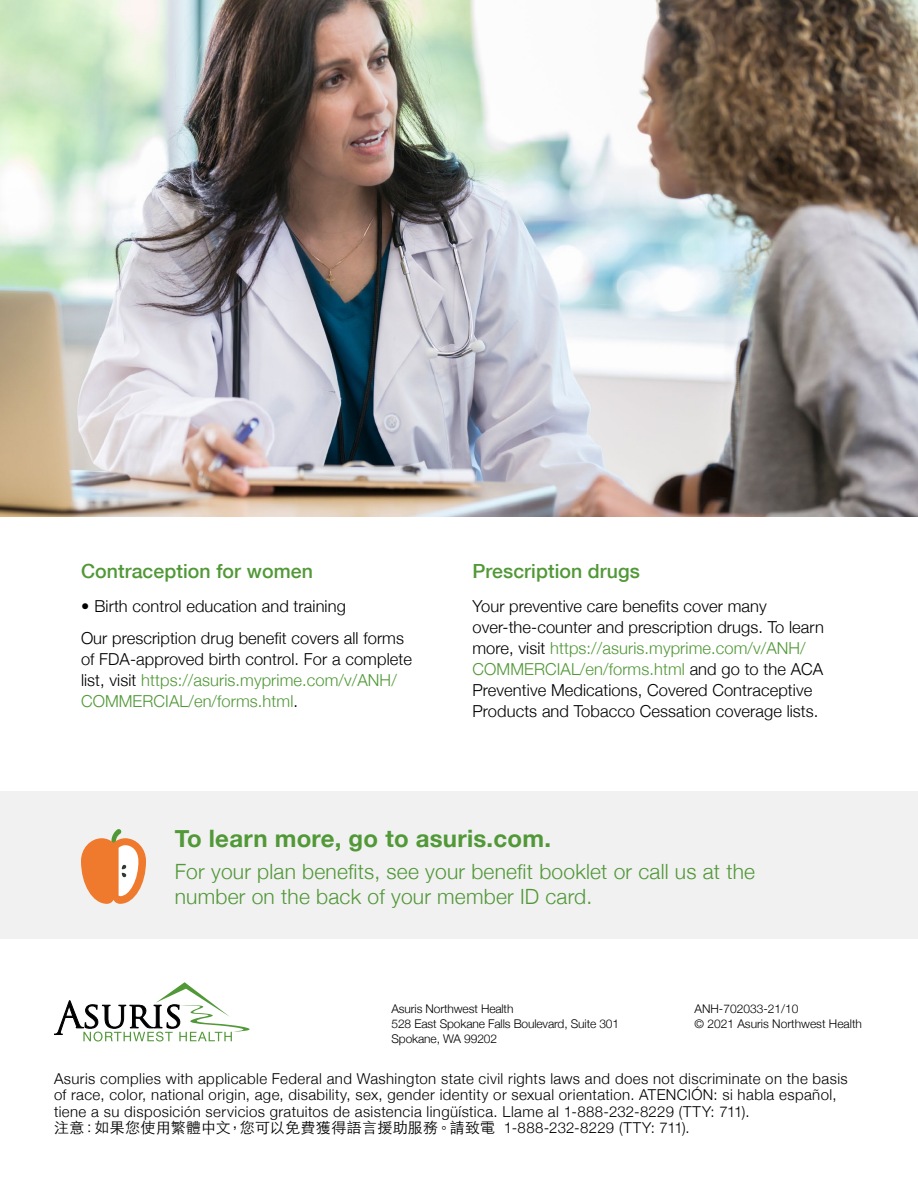
<style>
.page{position:relative;width:918px;height:1188px;background:#fff}
.page>*{position:absolute;margin:0;border:0;box-sizing:border-box;transform-origin:0 0}
.t1{font:700 24px "Helvetica Neue";letter-spacing:.01em;color:#519837}
.t2{font:300 21px/25.5px "Helvetica Neue";letter-spacing:.01em;color:#519837}
.t3{font:500 19.5px "Helvetica Neue";letter-spacing:.005em;color:#519837}
.t4{font:300 16.5px/21px "Helvetica Neue";letter-spacing:.005em;color:#000}
.t5{font:300 16.5px/21px "Helvetica Neue";letter-spacing:.005em;color:#519837}
.t6{font:300 15px/16.5px "Helvetica Neue";letter-spacing:.025em;color:#000}
.t7{font:300 15px "ST Heiti TC";letter-spacing:.02em;color:#000}
.t8{font:300 12px/15px "Helvetica Neue";letter-spacing:-.01em;color:#000}
.s1{color:#000}
.s2{color:#519837}
.s3{font-family:"Helvetica Neue"}
</style>
<div class="page">
<svg style="left:54px;top:982px;width:196px;height:60px"></svg>
<div style="left:0;top:792px;width:918px;height:147px;background:#f1f1f2"></div>
<svg style="left:81px;top:829px;width:65px;height:75px"></svg>
<img style="left:0;top:0;width:918px;height:516px">
<p class="t3" style="left:81px;top:559px;width:233px">Contraception for women</p>
<p class="t4" style="left:81px;top:590px;width:325px;line-height:31.8px">• Birth control education and training<br>Our prescription drug benefit covers all forms</p>
<p class="t5" style="left:81px;top:648px;width:332px"><span class="s1">of FDA-approved birth control. For a complete list, visit</span> https://asuris.myprime.com/v/ANH/<br>COMMERCIAL/en/forms.html<span class="s1">.</span></p>
<p class="t3" style="left:472px;top:559px;width:169px">Prescription drugs</p>
<p class="t4" style="left:472px;top:596px;width:353px">Your preventive care benefits cover many over-the-counter and prescription drugs. To learn more, visit <span class="s2">https://asuris.myprime.com/v/ANH/ COMMERCIAL/en/forms.html</span> and go to the ACA Preventive Medications, Covered Contraceptive Products and Tobacco Cessation coverage lists.</p>
<h1 class="t1" style="left:175px;top:823px;width:378px">To learn more, go to asuris.com.</h1>
<p class="t2" style="left:175px;top:858px;width:582px">For your plan benefits, see your benefit booklet or call us at the number on the back of your member ID card.</p>
<p class="t8" style="left:392px;top:1001px;width:229px">Asuris Northwest Health<br>528 East Spokane Falls Boulevard, Suite 301<br>Spokane, WA 99202</p>
<p class="t8" style="left:694px;top:1001px;width:169px">ANH-702033-21/10<br>© 2021 Asuris Northwest Health</p>
<p class="t6" style="left:54px;top:1070px;width:795px">Asuris complies with applicable Federal and Washington state civil rights laws and does not discriminate on the basis of race, color, national origin, age, disability, sex, gender identity or sexual orientation. ATENCIÓN: si habla español, tiene a su disposición servicios gratuitos de asistencia lingüística. Llame al 1-888-232-8229 (TTY: 711).</p>
<p class="t7" style="left:54px;top:1115px;width:637px">注意：如果您使用繁體中文，您可以免費獲得語言援助服務。請致電 <span class="s3">1-888-232-8229 (TTY: 711).</span></p>
</div>
